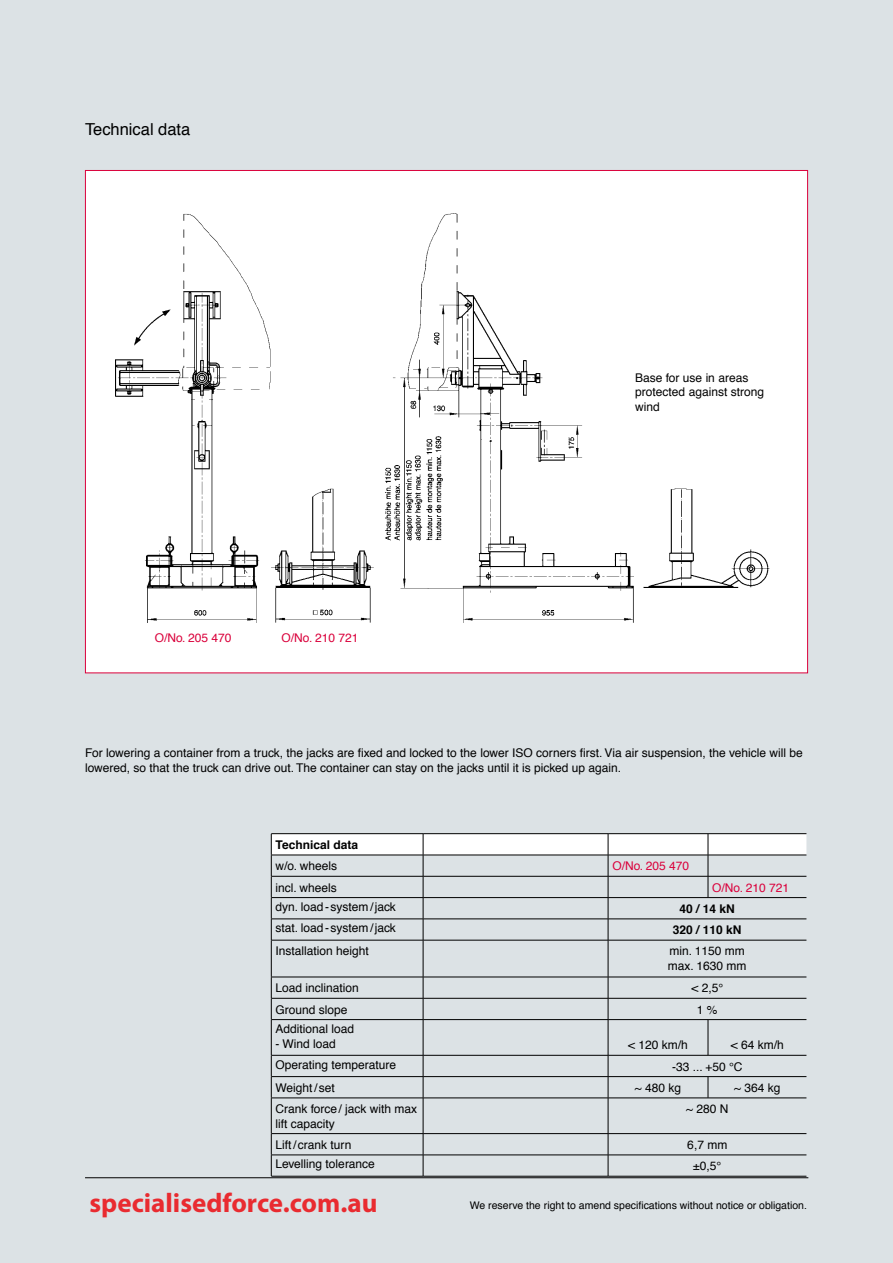
<style>
.page{position:relative;width:893px;height:1263px;background:#fff}
.page>*{position:absolute;margin:0;border:0;box-sizing:border-box;transform-origin:0 0}
.t1{font:700 27px "Myriad Pro";color:#e92b30}
.t2{font:16.5px "Helvetica";color:#000}
.t3{font:12px/14.4px "Helvetica";color:#000}
.t4{font:12px "Helvetica";color:#da003b}
.t5{font:700 12px "Helvetica";color:#000}
.t6{font:10.5px "Helvetica";color:#000}
</style>
<div class="page">
<div style="left:15px;top:0;width:878px;height:1263px;background:#dce2e5"></div>
<div style="left:0;top:0;width:15px;height:1263px;background:#dce2e5"></div>
<hr style="left:85px;top:1177px;width:723px;height:1px;background:#000">
<hr style="left:271px;top:1176px;width:152px;height:1px;background:#000">
<hr style="left:423px;top:1176px;width:185px;height:1px;background:#000">
<hr style="left:271px;top:833px;width:152px;height:1px;background:#000">
<hr style="left:423px;top:833px;width:185px;height:1px;background:#000">
<hr style="left:608px;top:833px;width:100px;height:1px;background:#000">
<hr style="left:708px;top:833px;width:98px;height:1px;background:#000">
<svg style="left:271px;top:834px;width:535px;height:106px"></svg>
<hr style="left:708px;top:919px;width:98px;height:1px;background:#000">
<hr style="left:271px;top:940px;width:152px;height:1px;background:#000">
<hr style="left:271px;top:940px;width:1px;height:37px;background:#000">
<hr style="left:423px;top:940px;width:185px;height:1px;background:#000">
<hr style="left:423px;top:940px;width:1px;height:37px;background:#000">
<hr style="left:608px;top:940px;width:100px;height:1px;background:#000">
<hr style="left:608px;top:940px;width:1px;height:37px;background:#000">
<hr style="left:708px;top:940px;width:98px;height:1px;background:#000">
<hr style="left:271px;top:977px;width:152px;height:1px;background:#000">
<hr style="left:423px;top:977px;width:185px;height:1px;background:#000">
<hr style="left:608px;top:977px;width:100px;height:1px;background:#000">
<hr style="left:708px;top:977px;width:98px;height:1px;background:#000">
<hr style="left:271px;top:998px;width:152px;height:1px;background:#000">
<svg style="left:271px;top:977px;width:1px;height:42px"></svg>
<hr style="left:423px;top:998px;width:185px;height:1px;background:#000">
<svg style="left:423px;top:977px;width:1px;height:42px"></svg>
<hr style="left:608px;top:998px;width:100px;height:1px;background:#000">
<svg style="left:608px;top:977px;width:1px;height:42px"></svg>
<hr style="left:708px;top:998px;width:98px;height:1px;background:#000">
<hr style="left:271px;top:1019px;width:152px;height:1px;background:#000">
<hr style="left:271px;top:1020px;width:1px;height:35px;background:#000">
<hr style="left:423px;top:1019px;width:185px;height:1px;background:#000">
<hr style="left:423px;top:1020px;width:1px;height:35px;background:#000">
<hr style="left:608px;top:1019px;width:100px;height:1px;background:#000">
<hr style="left:608px;top:1020px;width:1px;height:35px;background:#000">
<hr style="left:708px;top:1019px;width:98px;height:1px;background:#000">
<hr style="left:708px;top:1020px;width:1px;height:35px;background:#000">
<hr style="left:271px;top:1055px;width:152px;height:1px;background:#000">
<hr style="left:423px;top:1055px;width:185px;height:1px;background:#000">
<hr style="left:608px;top:1055px;width:100px;height:1px;background:#000">
<hr style="left:708px;top:1055px;width:98px;height:1px;background:#000">
<hr style="left:271px;top:1076px;width:152px;height:1px;background:#000">
<svg style="left:271px;top:1055px;width:1px;height:43px"></svg>
<hr style="left:423px;top:1076px;width:185px;height:1px;background:#000">
<svg style="left:423px;top:1055px;width:1px;height:43px"></svg>
<hr style="left:608px;top:1076px;width:100px;height:1px;background:#000">
<svg style="left:608px;top:1055px;width:1px;height:43px"></svg>
<hr style="left:708px;top:1076px;width:98px;height:1px;background:#000">
<svg style="left:708px;top:1077px;width:1px;height:21px"></svg>
<hr style="left:271px;top:1098px;width:152px;height:1px;background:#000">
<hr style="left:271px;top:1098px;width:1px;height:35px;background:#000">
<hr style="left:423px;top:1098px;width:185px;height:1px;background:#000">
<hr style="left:423px;top:1098px;width:1px;height:35px;background:#000">
<hr style="left:608px;top:1098px;width:100px;height:1px;background:#000">
<hr style="left:608px;top:1098px;width:1px;height:35px;background:#000">
<hr style="left:708px;top:1098px;width:98px;height:1px;background:#000">
<hr style="left:271px;top:1133px;width:152px;height:1px;background:#000">
<svg style="left:271px;top:1134px;width:1px;height:42px"></svg>
<hr style="left:423px;top:1133px;width:185px;height:1px;background:#000">
<svg style="left:423px;top:1134px;width:1px;height:42px"></svg>
<hr style="left:608px;top:1133px;width:100px;height:1px;background:#000">
<svg style="left:608px;top:1134px;width:1px;height:42px"></svg>
<hr style="left:708px;top:1133px;width:98px;height:1px;background:#000">
<hr style="left:271px;top:1155px;width:152px;height:1px;background:#000">
<hr style="left:423px;top:1155px;width:185px;height:1px;background:#000">
<hr style="left:608px;top:1155px;width:100px;height:1px;background:#000">
<hr style="left:708px;top:1155px;width:98px;height:1px;background:#000">
<hr style="left:608px;top:1176px;width:100px;height:1px;background:#000">
<hr style="left:708px;top:1176px;width:98px;height:1px;background:#000">
<div style="left:85px;top:170px;width:723px;height:503px;background:#fff"></div>
<img style="left:115px;top:213px;width:655px;height:410px">
<h2 class="t2" style="left:85px;top:115px;width:107px">Technical data</h2>
<p class="t4" style="left:155px;top:627px;width:78px">O/No. 205 470</p>
<p class="t4" style="left:281px;top:627px;width:78px">O/No. 210 721</p>
<p class="t3" style="left:635px;top:370px;width:130px">Base for use in areas protected against strong wind</p>
<p class="t3" style="left:85px;top:745px;width:719px">For lowering a container from a truck, the jacks are fixed and locked to the lower ISO corners first. Via air suspension, the vehicle will be lowered, so that the truck can drive out. The container can stay on the jacks until it is picked up again.</p>
<p class="t5" style="left:276px;top:834px;width:84px">Technical data</p>
<p class="t3" style="left:276px;top:858px;width:63px">w/o. wheels</p>
<p class="t4" style="left:612px;top:856px;width:78px">O/No. 205 470</p>
<p class="t3" style="left:276px;top:880px;width:63px">incl. wheels</p>
<p class="t4" style="left:712px;top:877px;width:78px">O/No. 210 721</p>
<p class="t3" style="left:276px;top:899px;width:122px">dyn. load- system/jack</p>
<p class="t5" style="left:680px;top:898px;width:57px">40 / 14 kN</p>
<p class="t3" style="left:276px;top:921px;width:122px">stat. load- system/jack</p>
<p class="t5" style="left:673px;top:919px;width:70px">320 / 110 kN</p>
<p class="t3" style="left:276px;top:944px;width:95px">Installation height</p>
<p class="t3" style="left:668px;top:944px;width:80px">min. 1150 mm max. 1630 mm</p>
<p class="t3" style="left:276px;top:980px;width:85px">Load inclination</p>
<p class="t3" style="left:691px;top:980px;width:33px">&lt; 2,5°</p>
<p class="t3" style="left:276px;top:1002px;width:74px">Ground slope</p>
<p class="t3" style="left:697px;top:1002px;width:22px">1 %</p>
<p class="t3" style="left:276px;top:1021px;width:80px">Additional load</p>
<p class="t3" style="left:276px;top:1036px;width:62px">- Wind load</p>
<p class="t3" style="left:628px;top:1037px;width:61px">&lt; 120 km/h</p>
<p class="t3" style="left:731px;top:1037px;width:55px">&lt; 64 km/h</p>
<p class="t3" style="left:276px;top:1057px;width:122px">Operating temperature</p>
<p class="t3" style="left:672px;top:1059px;width:72px">-33 ... +50 °C</p>
<p class="t3" style="left:276px;top:1080px;width:61px">Weight/set</p>
<p class="t3" style="left:635px;top:1080px;width:48px">~ 480 kg</p>
<p class="t3" style="left:734px;top:1080px;width:48px">~ 364 kg</p>
<p class="t3" style="left:276px;top:1101px;width:143px">Crank force/ jack with max lift capacity</p>
<p class="t3" style="left:686px;top:1101px;width:44px">~ 280 N</p>
<p class="t3" style="left:276px;top:1137px;width:77px">Lift/crank turn</p>
<p class="t3" style="left:687px;top:1137px;width:42px">6,7 mm</p>
<p class="t3" style="left:276px;top:1156px;width:101px">Levelling tolerance</p>
<p class="t3" style="left:693px;top:1158px;width:30px">±0,5°</p>
<h1 class="t1" style="left:90px;top:1186px;width:289px">specialisedforce.com.au</h1>
<p class="t6" style="left:470px;top:1196px;width:339px">We reserve the right to amend specifications without notice or obligation.</p>
</div>
